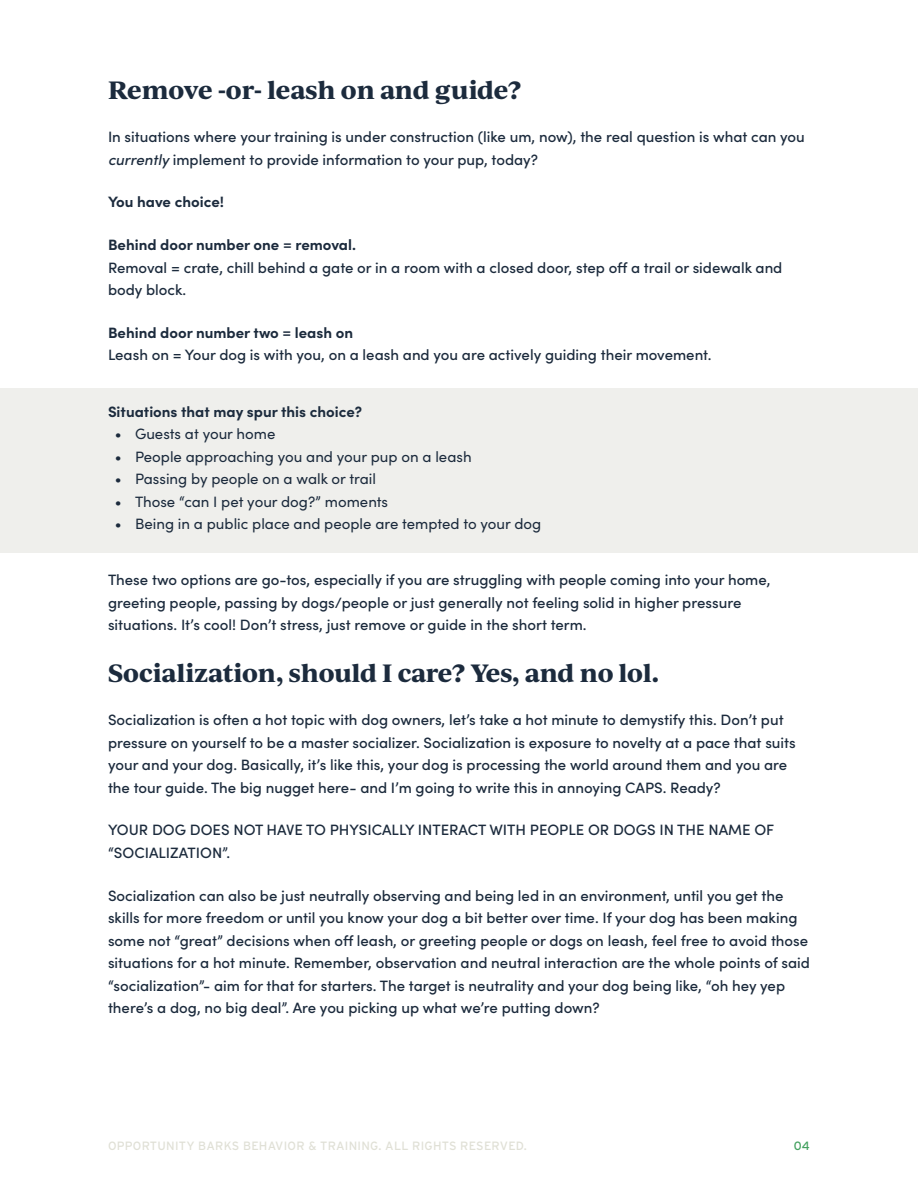
<style>
.page{position:relative;width:918px;height:1188px;background:#fff}
.page>*{position:absolute;margin:0;border:0;box-sizing:border-box;transform-origin:0 0}
.t1{font:700 24px "Ivy Journal";letter-spacing:-.01em;color:#1c2b3d}
.t2{font:500 15px/22.5px "Sofia Pro";color:#1c2b3d}
.t3{font:15px "Sofia Pro";color:#1c2b3d}
.t4{font:700 15px "Sofia Pro";color:#1c2b3d}
.t5{font:12px "Interstate";letter-spacing:.02em;color:#e0e0d6}
.t6{font:12px "Interstate";color:#44a160}
.s1{font-style:italic}
</style>
<div class="page">
<div style="left:0;top:388px;width:918px;height:164px;background:#efefec"></div>
<h1 class="t1" style="left:108px;top:72px;width:415px">Remove -or- leash on and guide?</h1>
<p class="t2" style="left:108px;top:125px;width:698px">In situations where your training is under construction (like um, now), the real question is what can you <span class="s1">currently</span> implement to provide information to your pup, today?</p>
<p class="t4" style="left:108px;top:190px;width:118px">You have choice!</p>
<p class="t4" style="left:108px;top:233px;width:250px">Behind door number one = removal.</p>
<p class="t2" style="left:108px;top:255px;width:676px">Removal = crate, chill behind a gate or in a room with a closed door, step off a trail or sidewalk and body block.</p>
<p class="t4" style="left:108px;top:321px;width:247px">Behind door number two = leash on</p>
<p class="t2" style="left:108px;top:343px;width:605px">Leash on = Your dog is with you, on a leash and you are actively guiding their movement.</p>
<p class="t4" style="left:108px;top:400px;width:256px">Situations that may spur this choice?</p>
<p class="t3" style="left:115px;top:423px;width:162px">• Guests at your home</p>
<p class="t3" style="left:115px;top:445px;width:358px">• People approaching you and your pup on a leash</p>
<p class="t3" style="left:115px;top:468px;width:263px">• Passing by people on a walk or trail</p>
<p class="t3" style="left:115px;top:490px;width:275px">• Those “can I pet your dog?” moments</p>
<p class="t3" style="left:115px;top:513px;width:428px">• Being in a public place and people are tempted to your dog</p>
<p class="t2" style="left:108px;top:568px;width:664px">These two options are go-tos, especially if you are struggling with people coming into your home, greeting people, passing by dogs/people or just generally not feeling solid in higher pressure situations. It’s cool! Don’t stress, just remove or guide in the short term.</p>
<h1 class="t1" style="left:108px;top:655px;width:553px">Socialization, should I care? Yes, and no lol.</h1>
<p class="t2" style="left:108px;top:708px;width:689px">Socialization is often a hot topic with dog owners, let’s take a hot minute to demystify this. Don’t put pressure on yourself to be a master socializer. Socialization is exposure to novelty at a pace that suits your and your dog. Basically, it’s like this, your dog is processing the world around them and you are the tour guide. The big nugget here- and I’m going to write this in annoying CAPS. Ready?</p>
<p class="t2" style="left:108px;top:818px;width:668px">YOUR DOG DOES NOT HAVE TO PHYSICALLY INTERACT WITH PEOPLE OR DOGS IN THE NAME OF “SOCIALIZATION”.</p>
<p class="t2" style="left:108px;top:883px;width:704px">Socialization can also be just neutrally observing and being led in an environment, until you get the skills for more freedom or until you know your dog a bit better over time. If your dog has been making some not “great” decisions when off leash, or greeting people or dogs on leash, feel free to avoid those situations for a hot minute. Remember, observation and neutral interaction are the whole points of said “socialization”- aim for that for starters. The target is neutrality and your dog being like, “oh hey yep there’s a dog, no big deal”. Are you picking up what we’re putting down?</p>
<p class="t5" style="left:108px;top:1139px;width:420px">OPPORTUNITY BARKS BEHAVIOR &amp; TRAINING. ALL RIGHTS RESERVED.</p>
<p class="t6" style="left:794px;top:1139px;width:18px">04</p>
</div>
